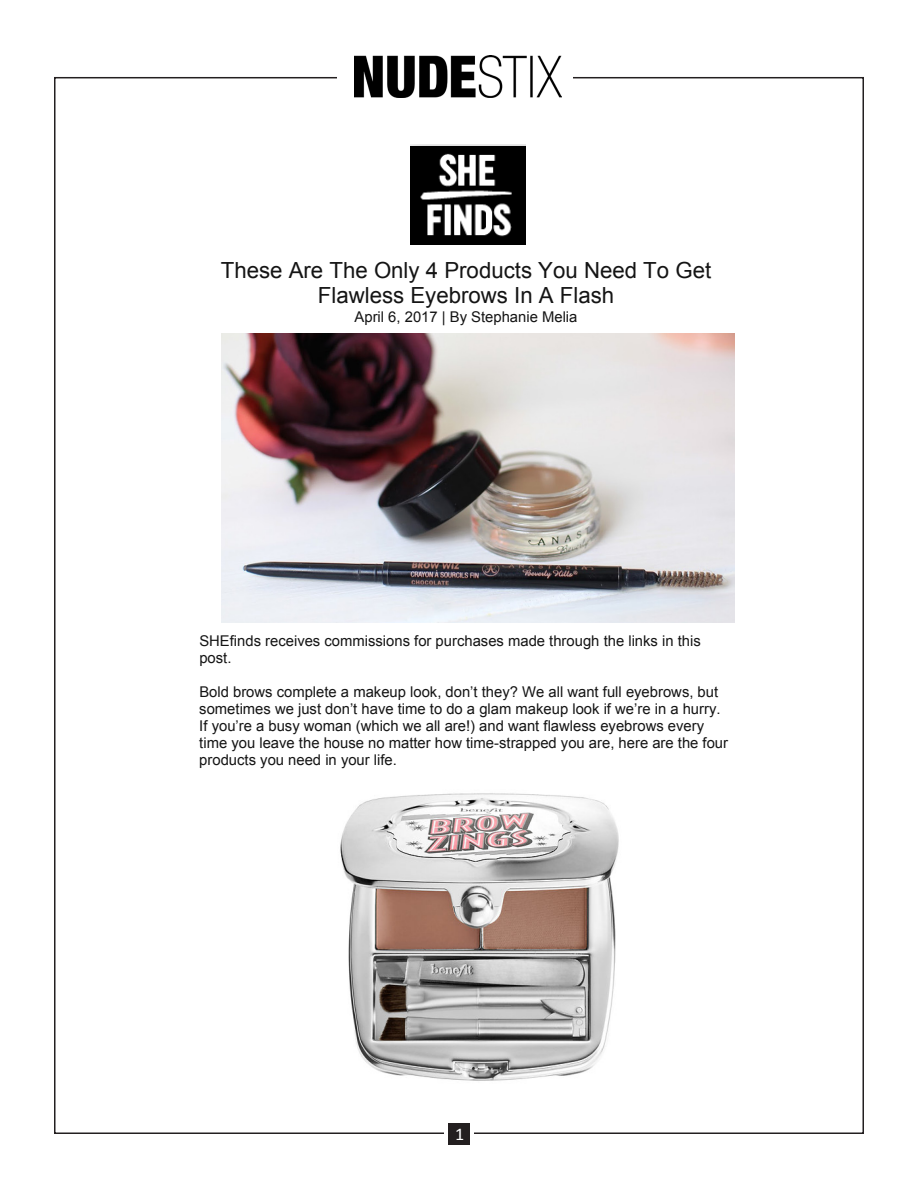
<style>
.page{position:relative;width:918px;height:1188px;background:#fff}
.page>*{position:absolute;margin:0;border:0;box-sizing:border-box;transform-origin:0 0}
.t1{font:22.2px/25.5px "Arial";color:#141414;text-align:center}
.t2{font:18px "Calibri";color:#fff}
.t3{font:14.85px/17.1px "Arial";color:#141414}
</style>
<div class="page">
<img style="left:354px;top:56px;width:208px;height:42px">
<div style="left:448px;top:1123px;width:22px;height:22px;background:#231f20"></div>
<img style="left:410px;top:145px;width:116px;height:100px">
<img style="left:222px;top:334px;width:512px;height:289px">
<img style="left:340px;top:793px;width:279px;height:288px">
<p class="t1" style="left:221px;top:258px;width:492px">These Are The Only 4 Products You Need To Get<br>Flawless Eyebrows In A Flash</p>
<p class="t3" style="left:355px;top:308px;width:224px">April 6, 2017 | By Stephanie Melia</p>
<p class="t3" style="left:199px;top:632px;width:503px">SHEfinds receives commissions for purchases made through the links in this post.</p>
<p class="t3" style="left:199px;top:683px;width:530px">Bold brows complete a makeup look, don’t they? We all want full eyebrows, but sometimes we just don’t have time to do a glam makeup look if we’re in a hurry.<br>If you’re a busy woman (which we all are!) and want flawless eyebrows every time you leave the house no matter how time-strapped you are, here are the four products you need in your life.</p>
<p class="t2" style="left:455px;top:1123px;width:11px">1</p>
</div>
